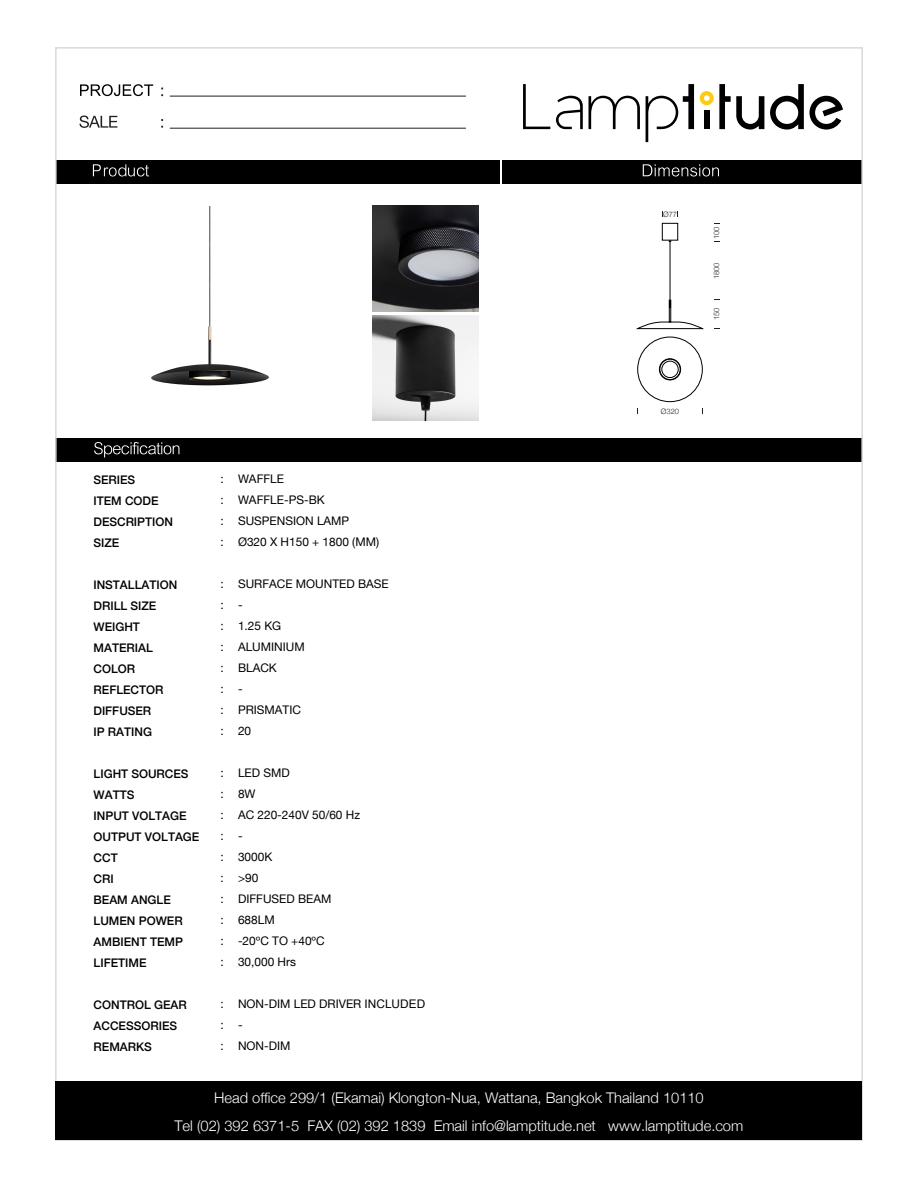
<style>
.page{position:relative;width:918px;height:1188px;background:#fff}
.page>*{position:absolute;margin:0;border:0;box-sizing:border-box;transform-origin:0 0}
.t1{font:300 14.7px/27.8px "Helvetica Neue";letter-spacing:-.005em;color:#fff;text-align:center}
.t2{font:11.85px/21px "Helvetica Neue";color:#000;text-align:justify}
.t3{font:500 11.85px/21px "Helvetica Neue";color:#000}
.t4{font:300 7.5px "Helvetica Neue";color:#231f20}
.s1{font-family:"Arial Unicode MS"}
</style>
<div class="page">
<div style="left:56px;top:438px;width:806px;height:23px;background:#000"></div>
<div style="left:503px;top:160px;width:359px;height:23px;background:#000"></div>
<div style="left:56px;top:160px;width:444px;height:23px;background:#000"></div>
<svg style="left:93px;top:164px;width:56px;height:12px"></svg>
<svg style="left:643px;top:164px;width:76px;height:12px"></svg>
<svg style="left:94px;top:442px;width:85px;height:16px"></svg>
<svg style="left:80px;top:116px;width:37px;height:12px"></svg>
<hr style="left:170px;top:96px;width:296px;height:1px;background:#231f20">
<hr style="left:170px;top:128px;width:296px;height:1px;background:#231f20">
<svg style="left:80px;top:84px;width:73px;height:12px"></svg>
<div style="left:56px;top:1081px;width:806px;height:59px;background:#000"></div>
<svg style="left:523px;top:84px;width:27px;height:45px"></svg>
<svg style="left:589px;top:96px;width:51px;height:33px"></svg>
<svg style="left:556px;top:96px;width:27px;height:33px"></svg>
<svg style="left:646px;top:84px;width:48px;height:58px"></svg>
<svg style="left:700px;top:84px;width:64px;height:46px"></svg>
<svg style="left:770px;top:84px;width:73px;height:46px"></svg>
<img style="left:151px;top:207px;width:118px;height:179px">
<img style="left:373px;top:315px;width:105px;height:106px">
<img style="left:373px;top:206px;width:105px;height:105px">
<div style="left:662px;top:223px;width:16px;height:17px;border:1px solid #000"></div>
<hr style="left:670px;top:242px;width:1px;height:58px;background:#000">
<svg style="left:637px;top:322px;width:66px;height:7px"></svg>
<div style="left:669px;top:300px;width:2px;height:22px;border:1px solid #000"></div>
<svg style="left:669px;top:300px;width:2px;height:8px"></svg>
<div style="left:638px;top:337px;width:65px;height:65px;border:1px solid #000;border-radius:50%"></div>
<div style="left:659px;top:359px;width:22px;height:21px;border:1px solid #000;border-radius:50%"></div>
<div style="left:660px;top:359px;width:20px;height:21px;border:1px solid #000;border-radius:50%"></div>
<div style="left:662px;top:361px;width:16px;height:17px;border:1px solid #000;border-radius:50%"></div>
<p class="t3" style="left:94px;top:469px;width:81px">SERIES<br>ITEM CODE<br>DESCRIPTION<br>SIZE</p>
<p class="t3" style="left:94px;top:574px;width:85px">INSTALLATION<br>DRILL SIZE<br>WEIGHT<br>MATERIAL<br>COLOR<br>REFLECTOR<br>DIFFUSER<br>IP RATING</p>
<p class="t3" style="left:94px;top:763px;width:107px">LIGHT SOURCES<br>WATTS<br>INPUT VOLTAGE<br>OUTPUT VOLTAGE<br>CCT<br>CRI<br>BEAM ANGLE<br>LUMEN POWER<br>AMBIENT TEMP<br>LIFETIME</p>
<p class="t3" style="left:94px;top:994px;width:95px">CONTROL GEAR<br>ACCESSORIES<br>REMARKS</p>
<p class="t2" style="left:221px;top:469px;width:5px">: : : :</p>
<p class="t2" style="left:221px;top:574px;width:5px">: : : : : : : :</p>
<p class="t2" style="left:221px;top:763px;width:5px">: : : : : : : : : :</p>
<p class="t2" style="left:221px;top:994px;width:5px">: : :</p>
<p class="t2" style="left:238px;top:469px;width:143px;text-align:left">WAFFLE<br>WAFFLE-PS-BK<br>SUSPENSION LAMP<br>Ø320 X H150 + 1800 (MM)</p>
<p class="t2" style="left:238px;top:574px;width:152px;text-align:left">SURFACE MOUNTED BASE -<br>1.25 KG<br>ALUMINIUM<br>BLACK<br>-<br>PRISMATIC<br>20</p>
<p class="t2" style="left:238px;top:763px;width:124px;text-align:left">LED SMD<br>8W<br>AC 220-240V 50/60 Hz -<br>3000K<br>&gt;90<br>DIFFUSED BEAM<br>688LM<br>-20ºC TO +40ºC<br>30,000 Hrs</p>
<p class="t2" style="left:238px;top:994px;width:189px;text-align:left">NON-DIM LED DRIVER <span class="s1">INCLUDED </span>-<br>NON-DIM</p>
<p class="t4" style="left:663px;top:208px;width:15px">Ø77</p>
<p class="t4" style="left:711px;top:239px;width:14px;rotate:-90deg">100</p>
<p class="t4" style="left:711px;top:279px;width:18px;rotate:-90deg">1800</p>
<p class="t4" style="left:711px;top:320px;width:14px;rotate:-90deg">150</p>
<p class="t4" style="left:661px;top:405px;width:20px">Ø320</p>
<p class="t1" style="left:175px;top:1083px;width:570px">Head office 299/1 (Ekamai) Klongton-Nua, Wattana, Bangkok Thailand 10110<br>Tel (02) 392 6371-5 FAX (02) 392 1839 Email info@lamptitude.net www.lamptitude.com</p>
</div>
